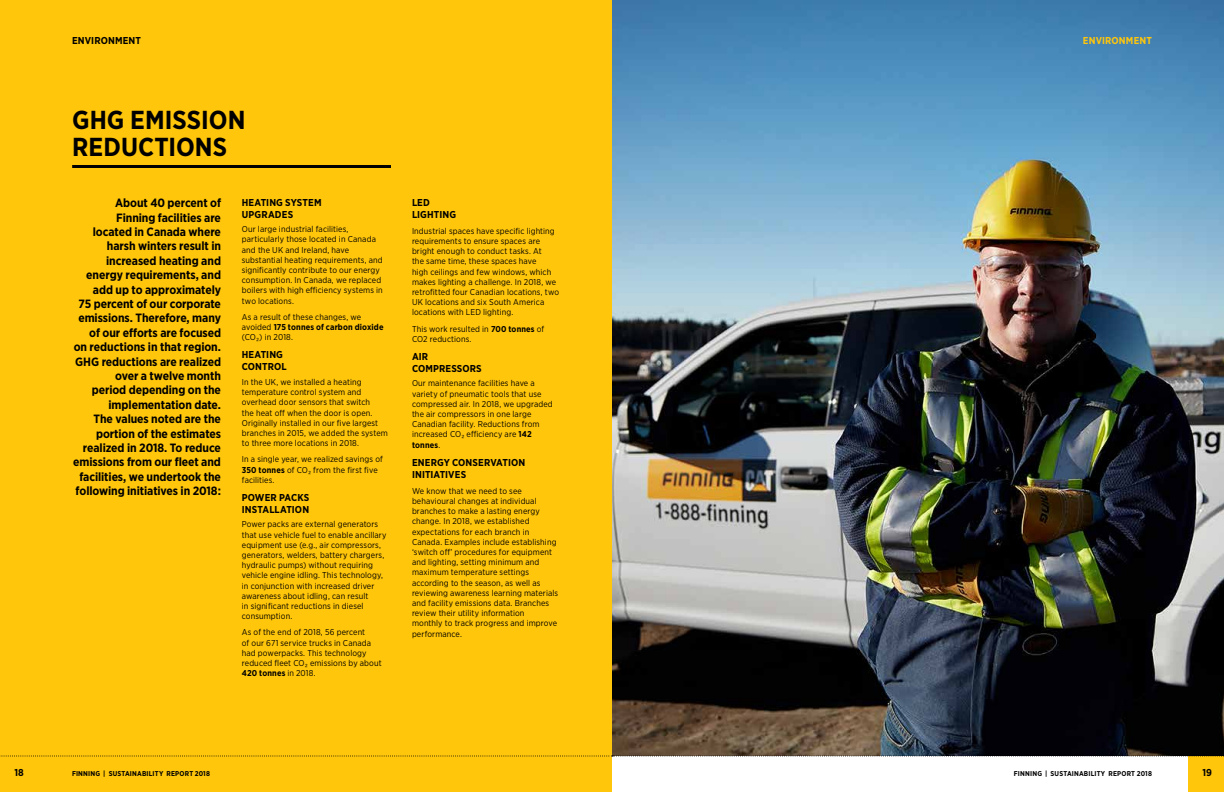
<style>
.page{position:relative;width:1224px;height:792px;background:#fff}
.page>*{position:absolute;margin:0;border:0;box-sizing:border-box;transform-origin:0 0}
.t1{font:700 26px/27.2px "Gotham Narrow";color:#000}
.t2{font:700 12px/14.4px "Gotham Narrow";letter-spacing:-.005em;color:#000;text-align:right}
.t3{font:700 10px/12px "Gotham Narrow";letter-spacing:.01em;color:#000}
.t4{font:700 10px "Gotham Narrow";letter-spacing:.015em;color:#ffc60b}
.t5{font:8.5px/10.2px "Gotham Narrow";letter-spacing:.01em;color:#000}
.t6{font:700 7px "Gotham Narrow";letter-spacing:.025em;color:#000}
.s1{font-weight:700}
</style>
<div class="page">
<div style="left:1188px;top:756px;width:36px;height:36px;background:#ffc60b"></div>
<img style="left:612px;top:0;width:612px;height:756px">
<div style="left:0;top:0;width:612px;height:792px;background:#ffc60b"></div>
<hr style="left:72px;top:165px;width:319px;height:3px;background:#000">
<svg style="left:0;top:756px;width:1224px;height:1px"></svg>
<p class="t3" style="left:72px;top:34px;width:71px">ENVIRONMENT</p>
<h1 class="t1" style="left:72px;top:106px;width:175px">GHG EMISSION<br>REDUCTIONS</h1>
<p class="t2" style="left:73px;top:196px;width:149px">About 40 percent of<br>Finning facilities are<br>located in Canada where harsh winters result in increased heating and energy requirements, and add up to approximately<br>75 percent of our corporate emissions. Therefore, many of our efforts are focused on reductions in that region.<br>GHG reductions are realized over a twelve month<br>period depending on the implementation date.<br>The values noted are the portion of the estimates realized in 2018. To reduce emissions from our fleet and facilities, we undertook the following initiatives in 2018:</p>
<p class="t3" style="left:242px;top:196px;width:81px">HEATING SYSTEM<br>UPGRADES</p>
<p class="t5" style="left:242px;top:224px;width:143px">Our large industrial facilities, particularly those located in Canada and the UK and Ireland, have substantial heating requirements, and significantly contribute to our energy consumption. In Canada, we replaced boilers with high efficiency systems in two locations.</p>
<p class="t5" style="left:242px;top:312px;width:143px">As a result of these changes, we avoided <span class="s1">175 tonnes of carbon dioxide </span>(CO₂) in 2018.</p>
<p class="t3" style="left:242px;top:349px;width:46px">HEATING<br>CONTROL</p>
<p class="t5" style="left:242px;top:377px;width:148px">In the UK, we installed a heating temperature control system and overhead door sensors that switch<br>the heat off when the door is open.<br>Originally installed in our five largest branches in 2015, we added the system to three more locations in 2018.</p>
<p class="t5" style="left:242px;top:454px;width:142px">In a single year, we realized savings of<br><span class="s1">350 tonnes</span> of CO₂ from the first five facilities.</p>
<p class="t3" style="left:242px;top:491px;width:69px">POWER PACKS<br>INSTALLATION</p>
<p class="t5" style="left:242px;top:519px;width:146px">Power packs are external generators that use vehicle fuel to enable ancillary equipment use (e.g., air compressors, generators, welders, battery chargers, hydraulic pumps) without requiring vehicle engine idling. This technology, in conjunction with increased driver awareness about idling, can result<br>in significant reductions in diesel consumption.</p>
<p class="t5" style="left:242px;top:627px;width:141px">As of the end of 2018, 56 percent<br>of our 671 service trucks in Canada had powerpacks. This technology reduced fleet CO₂ emissions by about<br><span class="s1">420 tonnes</span> in 2018.</p>
<p class="t3" style="left:412px;top:196px;width:46px">LED<br>LIGHTING</p>
<p class="t5" style="left:412px;top:226px;width:149px">Industrial spaces have specific lighting requirements to ensure spaces are bright enough to conduct tasks. At<br>the same time, these spaces have<br>high ceilings and few windows, which makes lighting a challenge. In 2018, we retrofitted four Canadian locations, two UK locations and six South America locations with LED lighting.</p>
<p class="t5" style="left:412px;top:323px;width:134px">This work resulted in <span class="s1">700 tonnes</span> of<br>CO2 reductions.</p>
<p class="t3" style="left:412px;top:350px;width:71px">AIR<br>COMPRESSORS</p>
<p class="t5" style="left:412px;top:378px;width:142px">Our maintenance facilities have a variety of pneumatic tools that use compressed air. In 2018, we upgraded the air compressors in one large<br>Canadian facility. Reductions from increased CO₂ efficiency are <span class="s1">142 tonnes</span>.</p>
<p class="t3" style="left:412px;top:456px;width:115px">ENERGY CONSERVATION<br>INITIATIVES</p>
<p class="t5" style="left:412px;top:486px;width:148px">We know that we need to see behavioural changes at individual branches to make a lasting energy change. In 2018, we established expectations for each branch in Canada. Examples include establishing ‘switch off’ procedures for equipment and lighting, setting minimum and maximum temperature settings according to the season, as well as reviewing awareness learning materials and facility emissions data. Branches review their utility information<br>monthly to track progress and improve performance.</p>
<p class="t3" style="left:14px;top:766px;width:11px">18</p>
<p class="t6" style="left:72px;top:769px;width:140px">FINNING | SUSTAINABILITY REPORT 2018</p>
<p class="t4" style="left:1083px;top:34px;width:71px">ENVIRONMENT</p>
<p class="t6" style="left:1014px;top:769px;width:140px">FINNING | SUSTAINABILITY REPORT 2018</p>
<p class="t3" style="left:1202px;top:766px;width:11px">19</p>
</div>
